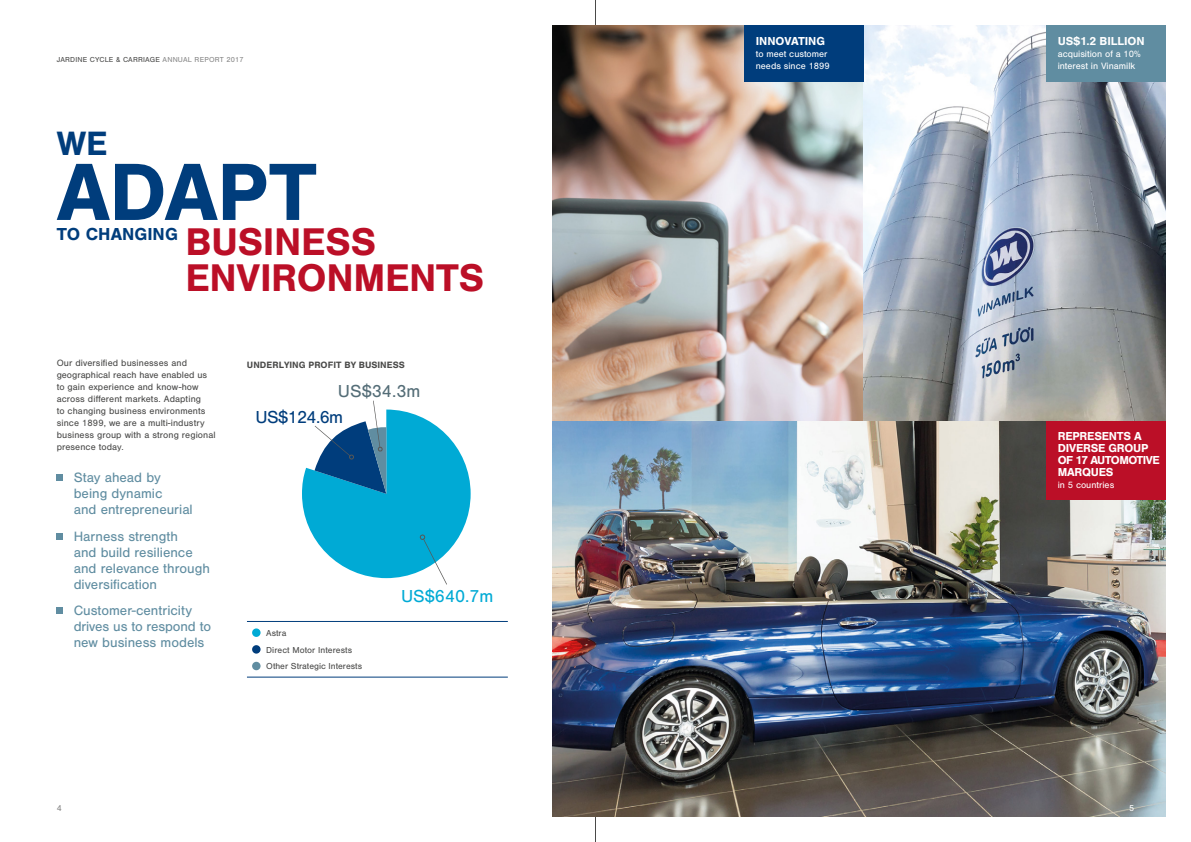
<style>
.page{position:relative;width:1191px;height:842px;background:#fff}
.page>*{position:absolute;margin:0;border:0;box-sizing:border-box;transform-origin:0 0}
.t1{font:700 84.1px "Nimbus San";letter-spacing:-.01em;color:#003d7c}
.t2{font:700 40px/35.5px "Nimbus San";letter-spacing:-.01em;color:#bb0f27}
.t3{font:700 35px "Nimbus San";color:#003d7c}
.t4{font:700 18px "Nimbus San";letter-spacing:.005em;color:#003d7c}
.t5{font:18px "Nimbus San";color:#00aad5}
.t6{font:18px "Nimbus San";letter-spacing:-.035em;color:#003d7c}
.t7{font:18px "Nimbus San";color:#546d77}
.t8{font:14px/16px "Nimbus San";color:#608da1}
.t9{font:700 12px/12px "Nimbus San";letter-spacing:-.02em;color:#fff}
.t10{font:9.5px/12px "Nimbus San";letter-spacing:.01em;color:#4a4a49}
.t11{font:9.5px/12px "Nimbus San";color:#fff}
.t12{font:700 9.5px "Nimbus San";letter-spacing:.005em;color:#4a4a49}
.t13{font:9px/16.7px "Nimbus San";color:#4a4a49}
.t14{font:9px "Nimbus San";color:#878787}
.t15{font:9px "Nimbus San";color:#fff}
.t16{font:7.5px "Nimbus San";letter-spacing:.025em;color:#4a4a49}
.s1{color:#878787}
</style>
<div class="page">
<hr style="left:595px;top:0;width:1px;height:842px;background:#4a4a49">
<svg style="left:57px;top:475px;width:6px;height:6px"></svg>
<svg style="left:57px;top:533px;width:6px;height:6px"></svg>
<div style="left:57px;top:607px;width:6px;height:7px;background:#608da1"></div>
<hr style="left:247px;top:621px;width:261px;height:1px;background:#003d7c">
<hr style="left:247px;top:677px;width:261px;height:1px;background:#003d7c">
<div style="left:252px;top:628px;width:8px;height:9px;background:#00aad5;border-radius:50%"></div>
<div style="left:252px;top:645px;width:8px;height:9px;background:#003d7c;border-radius:50%"></div>
<div style="left:252px;top:662px;width:8px;height:8px;background:#608da1;border-radius:50%"></div>
<svg style="left:302px;top:401px;width:168px;height:184px"></svg>
<img style="left:553px;top:26px;width:612px;height:790px">
<div style="left:1046px;top:421px;width:119px;height:78px;background:#bb0f27"></div>
<div style="left:744px;top:26px;width:119px;height:56px;background:#003d7c"></div>
<div style="left:1046px;top:26px;width:119px;height:56px;background:#608da1"></div>
<p class="t16" style="left:57px;top:55px;width:189px">JARDINE CYCLE &amp; CARRIAGE <span class="s1">ANNUAL REPORT 2017</span></p>
<h3 class="t3" style="left:57px;top:124px;width:52px">WE</h3>
<h1 class="t1" style="left:57px;top:145px;width:261px">ADAPT</h1>
<h3 class="t4" style="left:57px;top:224px;width:123px">TO CHANGING</h3>
<h2 class="t2" style="left:185px;top:224px;width:300px">BUSINESS<br>ENVIRONMENTS</h2>
<p class="t10" style="left:57px;top:357px;width:160px">Our diversified businesses and geographical reach have enabled us to gain experience and know-how across different markets. Adapting<br>to changing business environments since 1899, we are a multi-industry business group with a strong regional presence today.</p>
<h3 class="t8" style="left:74px;top:470px;width:121px">Stay ahead by being dynamic<br>and entrepreneurial</h3>
<h3 class="t8" style="left:74px;top:528px;width:138px">Harness strength<br>and build resilience and relevance through diversification</h3>
<h3 class="t8" style="left:74px;top:603px;width:139px">Customer-centricity drives us to respond to new business models</h3>
<p class="t12" style="left:247px;top:360px;width:159px">UNDERLYING PROFIT BY BUSINESS</p>
<h3 class="t7" style="left:338px;top:381px;width:84px">US$34.3m</h3>
<h3 class="t6" style="left:256px;top:407px;width:89px">US$124.6m</h3>
<p class="t13" style="left:266px;top:625px;width:97px">Astra<br>Direct Motor Interests<br>Other Strategic Interests</p>
<h3 class="t5" style="left:401px;top:586px;width:94px">US$640.7m</h3>
<p class="t9" style="left:756px;top:35px;width:71px">INNOVATING</p>
<p class="t11" style="left:756px;top:48px;width:76px">to meet customer needs since 1899</p>
<p class="t9" style="left:1057px;top:35px;width:88px">US$1.2 BILLION</p>
<p class="t11" style="left:1057px;top:48px;width:85px">acquisition of a 10% interest in Vinamilk</p>
<p class="t9" style="left:1057px;top:430px;width:104px">REPRESENTS A<br>DIVERSE GROUP<br>OF 17 AUTOMOTIVE<br>MARQUES</p>
<p class="t11" style="left:1057px;top:479px;width:58px">in 5 countries</p>
<p class="t14" style="left:57px;top:803px;width:7px">4</p>
<p class="t15" style="left:1129px;top:803px;width:7px">5</p>
</div>
